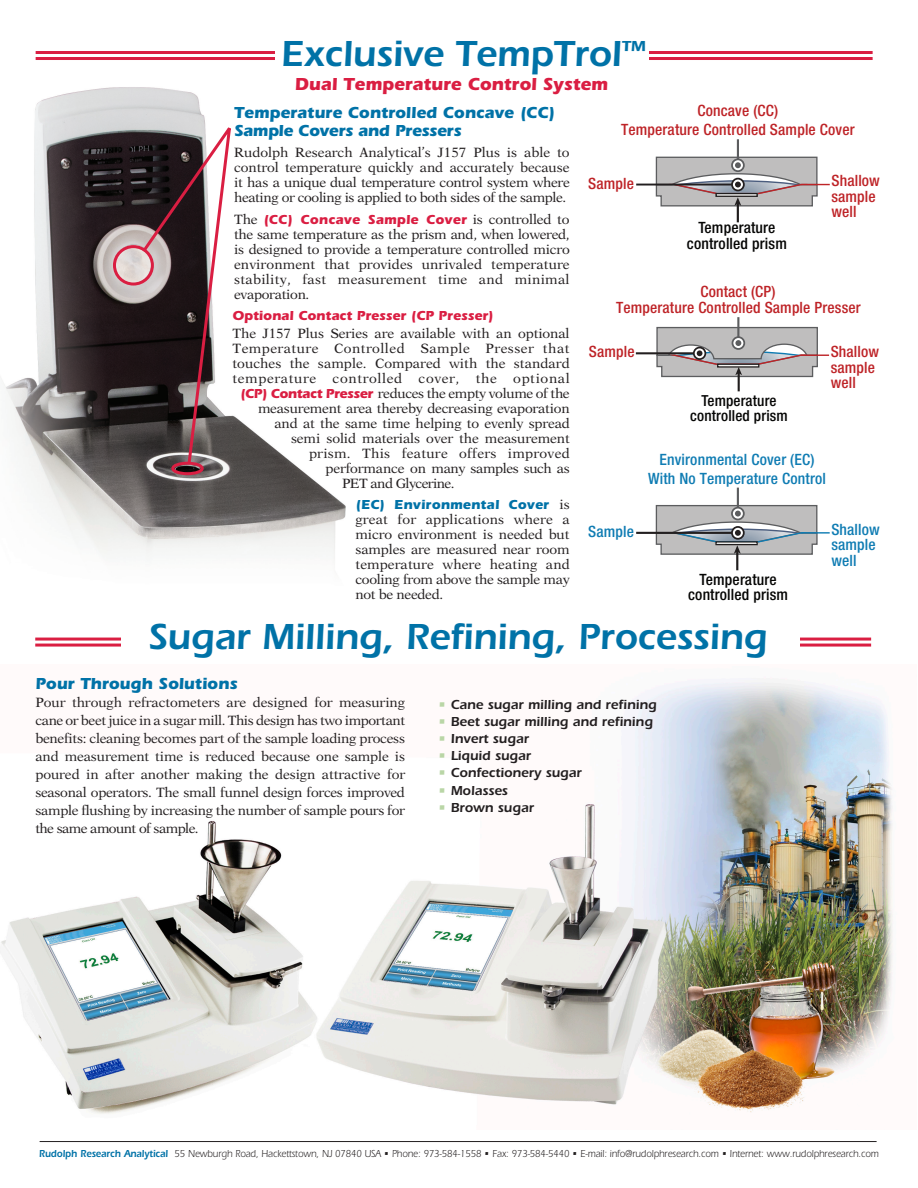
<style>
.page{position:relative;width:918px;height:1188px;background:#fff}
.page>*{position:absolute;margin:0;border:0;box-sizing:border-box;transform-origin:0 0}
.sub{font:600 37.5px "Itc Eras";letter-spacing:-.005em;color:#0072a7}
.leftSub{font:700 18px "Itc Eras";color:#da1e42}
.leftSub-2{font:700 16.5px/18.8px "Itc Eras";color:#0072a7}
.sub-2{font:700 16.5px "Itc Eras";color:#0072a7}
.t1{font:500 condensed 15.6px/15.6px "Helvetica Neue";letter-spacing:.01em;color:#be2327;text-align:center}
.t2{font:500 condensed 15.6px/15.6px "Helvetica Neue";letter-spacing:.01em;color:#0f7cb3;text-align:center}
.t3{font:500 condensed 15.6px/15.6px "Helvetica Neue";letter-spacing:.01em;color:#050504;text-align:center}
.t4{font:500 condensed 15.3px/15.3px "Helvetica Neue";letter-spacing:.01em;color:#050504;text-align:center}
.leftSub-3{font:13.5px/15px "New Aster";letter-spacing:-.005em;color:#231f20;text-align:justify}
.sub-3{font:13.5px/18px "New Aster";letter-spacing:-.02em;color:#231f20;text-align:justify}
.sampleBullets{font:600 13.5px "Itc Eras";color:#231f20}
.leftSub-4{font:13.5px "New Aster";letter-spacing:-.025em;color:#231f20}
.leftSub-5{font:13.5px "New Aster";letter-spacing:.035em;color:#231f20}
.leftSub-6{font:13.5px "New Aster";letter-spacing:.05em;color:#231f20}
.leftSub-7{font:700 13.5px "Itc Eras";color:#da1e42}
.leftSub-8{font:13.5px "New Aster";letter-spacing:.02em;color:#231f20}
.leftSub-9{font:13.5px "New Aster";letter-spacing:-.03em;color:#231f20}
.leftSub-10{font:13.5px "New Aster";letter-spacing:-.04em;color:#231f20}
.t5{font:10.5px "Itc Eras";letter-spacing:-.005em;color:#231f20;scale:.9 1}
.s1{font-family:"Itc Eras";font-weight:700;color:#da1e42}
.s2{font-family:"Itc Eras";font-weight:700;color:#0072a7}
.s3{color:#b9d6a6}
.s4{font-weight:600;color:#0072a7}
</style>
<div class="page">
<img style="left:0;top:682px;width:893px;height:432px">
<hr style="left:35px;top:638px;width:836px;height:3px;background:#da1e42">
<hr style="left:35px;top:644px;width:836px;height:3px;background:#da1e42">
<div style="left:122px;top:620px;width:678px;height:36px;background:#fff"></div>
<img style="left:3px;top:51px;width:343px;height:509px">
<hr style="left:36px;top:51px;width:837px;height:3px;background:#da1e42">
<hr style="left:36px;top:57px;width:837px;height:3px;background:#da1e42">
<div style="left:275px;top:32px;width:373px;height:53px;background:#fff"></div>
<hr style="left:40px;top:1141px;width:837px;height:1px;background:#231f20">
<hr style="left:737px;top:139px;width:2px;height:22px;background:#5c5d5f">
<hr style="left:636px;top:184px;width:96px;height:2px;background:#231f20">
<svg style="left:655px;top:156px;width:175px;height:66px"></svg>
<hr style="left:737px;top:488px;width:2px;height:21px;background:#5c5d5f">
<hr style="left:801px;top:532px;width:29px;height:2px;background:#0f7cb3">
<hr style="left:636px;top:532px;width:96px;height:2px;background:#231f20">
<svg style="left:655px;top:504px;width:163px;height:66px"></svg>
<hr style="left:737px;top:317px;width:2px;height:22px;background:#5c5d5f">
<hr style="left:636px;top:352px;width:58px;height:2px;background:#231f20">
<svg style="left:656px;top:326px;width:173px;height:65px"></svg>
<svg style="left:139px;top:117px;width:95px;height:350px"></svg>
<div style="left:171px;top:462px;width:33px;height:13px;border:3px solid #da1e42;border-radius:50%"></div>
<div style="left:113px;top:245px;width:41px;height:41px;border:3px solid #da1e42;border-radius:50%"></div>
<p class="sub" style="left:281px;top:32px;width:366px">Exclusive TempTrol<sup>™</sup></p>
<p class="leftSub" style="left:295px;top:73px;width:315px">Dual Temperature Control System</p>
<p class="leftSub-2" style="left:234px;top:103px;width:322px">Temperature Controlled Concave (CC)<br>Sample Covers and Pressers</p>
<p class="leftSub-3" style="left:234px;top:144px;width:337px">Rudolph Research Analytical’s J157 Plus is able to control temperature quickly and accurately because it has a unique dual temperature control system where heating or cooling is applied to both sides of the sample.</p>
<p class="leftSub-3" style="left:234px;top:212px;width:337px">The <span class="s1">(CC) Concave Sample Cover</span> is controlled to the same temperature as the prism and, when lowered, is designed to provide a temperature controlled micro environment that provides unrivaled temperature stability, fast measurement time and minimal evaporation.</p>
<p class="leftSub-7" style="left:232px;top:308px;width:263px">Optional Contact Presser (CP Presser)</p>
<p class="leftSub-3" style="left:232px;top:325px;width:339px">The J157 Plus Series are available with an optional</p>
<p class="leftSub-5" style="left:232px;top:340px;width:339px">Temperature Controlled Sample Presser that</p>
<p class="leftSub-3" style="left:232px;top:355px;width:339px">touches the sample. Compared with the standard</p>
<p class="leftSub-6" style="left:232px;top:370px;width:339px">temperature controlled cover, the optional</p>
<p class="leftSub-4" style="left:240px;top:385px;width:331px"><span class="s1">(CP) Contact Presser</span> reduces the empty volume of the</p>
<p class="leftSub-3" style="left:258px;top:400px;width:313px">measurement area thereby decreasing evaporation</p>
<p class="leftSub-3" style="left:274px;top:415px;width:297px">and at the same time helping to evenly spread</p>
<p class="leftSub-3" style="left:291px;top:430px;width:280px">semi solid materials over the measurement</p>
<p class="leftSub-8" style="left:309px;top:445px;width:262px">prism. This feature offers improved</p>
<p class="leftSub-9" style="left:326px;top:460px;width:246px">performance on many samples such as</p>
<p class="leftSub-10" style="left:342px;top:475px;width:114px">PET and Glycerine.</p>
<p class="leftSub-3" style="left:356px;top:497px;width:216px"><span class="s2">(EC) Environmental Cover</span> is great for applications where a micro environment is needed but samples are measured near room temperature where heating and cooling from above the sample may not be needed.</p>
<p class="t1" style="left:621px;top:101px;width:235px;line-height:18.8px">Concave (CC)<br>Temperature Controlled Sample Cover</p>
<p class="t1" style="left:588px;top:175px;width:47px">Sample</p>
<p class="t3" style="left:687px;top:220px;width:101px">Temperature controlled prism</p>
<p class="t1" style="left:831px;top:173px;width:50px;text-align:left">Shallow sample well</p>
<p class="t1" style="left:616px;top:283px;width:246px;line-height:16.5px">Contact (CP)<br>Temperature Controlled Sample Presser</p>
<p class="t1" style="left:831px;top:343px;width:50px;text-align:left">Shallow sample well</p>
<p class="t1" style="left:589px;top:344px;width:47px">Sample</p>
<p class="t4" style="left:690px;top:393px;width:99px">Temperature controlled prism</p>
<p class="t2" style="left:648px;top:450px;width:179px;line-height:18.8px">Environmental Cover (EC)<br>With No Temperature Control</p>
<p class="t2" style="left:588px;top:524px;width:47px">Sample</p>
<p class="t3" style="left:688px;top:571px;width:101px">Temperature controlled prism</p>
<p class="t2" style="left:831px;top:521px;width:50px;text-align:left">Shallow sample well</p>
<p class="sub" style="left:148px;top:615px;width:621px">Sugar Milling, Refining, Processing</p>
<p class="sub-2" style="left:35px;top:674px;width:204px">Pour Through Solutions</p>
<p class="sub-3" style="left:35px;top:693px;width:371px">Pour through refractometers are designed for measuring cane or beet juice in a sugar mill. This design has two important benefits: cleaning becomes part of the sample loading process and measurement time is reduced because one sample is poured in after another making the design attractive for seasonal operators. The small funnel design forces improved sample flushing by increasing the number of sample pours for the same amount of sample.</p>
<p class="sampleBullets" style="left:438px;top:696px;width:220px"><span class="s3">•</span> Cane sugar milling and refining</p>
<p class="sampleBullets" style="left:438px;top:714px;width:217px"><span class="s3">•</span> Beet sugar milling and refining</p>
<p class="sampleBullets" style="left:438px;top:731px;width:93px"><span class="s3">•</span> Invert sugar</p>
<p class="sampleBullets" style="left:438px;top:748px;width:95px"><span class="s3">•</span> Liquid sugar</p>
<p class="sampleBullets" style="left:438px;top:765px;width:145px"><span class="s3">•</span> Confectionery sugar</p>
<p class="sampleBullets" style="left:438px;top:782px;width:72px"><span class="s3">•</span> Molasses</p>
<p class="sampleBullets" style="left:438px;top:799px;width:98px"><span class="s3">•</span> Brown sugar</p>
<p class="t5" style="left:39px;top:1148px;width:935px"><span class="s4">Rudolph Research Analytical</span> 55 Newburgh Road, Hackettstown, NJ 07840 USA • Phone: 973-584-1558 • Fax: 973-584-5440 • E-mail: info@rudolphresearch.com • Internet: www.rudolphresearch.com</p>
</div>
